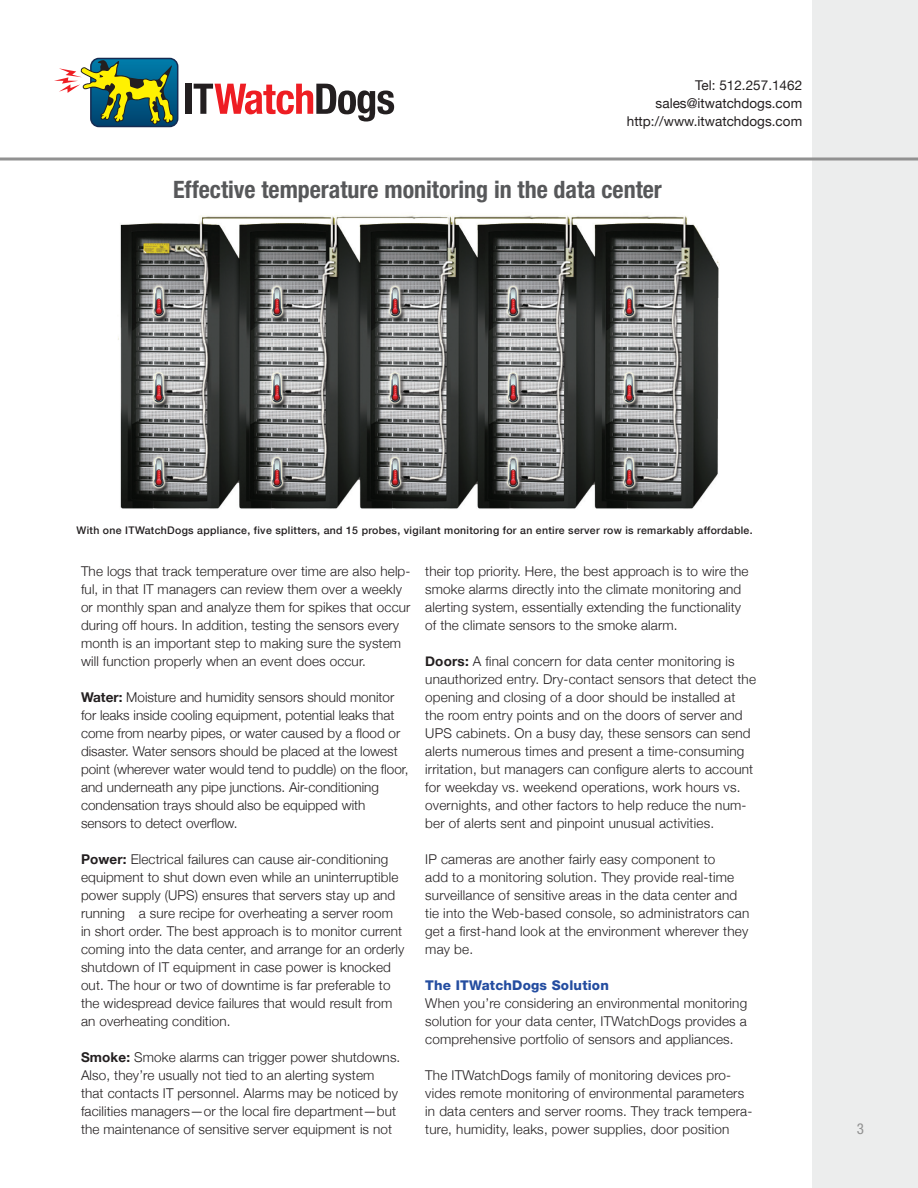
<style>
.page{position:relative;width:918px;height:1188px;background:#fff}
.page>*{position:absolute;margin:0;border:0;box-sizing:border-box;transform-origin:0 0}
.t1{font:700 condensed 24px "Helvetica Neue";color:#57585a}
.t2{font:condensed 15px "Helvetica Neue";color:#919191}
.t3{font:300 13.5px/18px "Helvetica Neue";letter-spacing:.01em;color:#231f20}
.t4{font:13.5px/18px "Helvetica Neue";color:#231f20;text-align:right}
.t5{font:800 13.5px "Helvetica Neue LT Std";letter-spacing:.015em;color:#244da0}
.t6{font:500 10.5px "Helvetica Neue";letter-spacing:.03em;color:#231f20}
.s1{font-weight:700}
</style>
<div class="page">
<div style="left:812px;top:0;width:106px;height:1188px;background:#eceded"></div>
<hr style="left:0;top:158px;width:918px;height:2px;background:#919191">
<div style="left:186px;top:84px;width:6px;height:30px;background:#231f20"></div>
<svg style="left:194px;top:84px;width:200px;height:38px"></svg>
<div style="left:90px;top:58px;width:88px;height:69px;border:2px solid #152b52;border-radius:8px"></div>
<svg style="left:54px;top:59px;width:124px;height:67px"></svg>
<img style="left:118px;top:215px;width:602px;height:294px">
<p class="t4" style="left:627px;top:76px;width:177px">Tel: 512.257.1462 sales@itwatchdogs.com http://www.itwatchdogs.com</p>
<p class="t1" style="left:173px;top:175px;width:490px">Effective temperature monitoring in the data center</p>
<p class="t6" style="left:76px;top:524px;width:678px">With one ITWatchDogs appliance, five splitters, and 15 probes, vigilant monitoring for an entire server row is remarkably affordable.</p>
<p class="t3" style="left:81px;top:562px;width:331px">The logs that track temperature over time are also help&shy;ful, in that IT managers can review them over a weekly or monthly span and analyze them for spikes that occur during off hours. In addition, testing the sensors every month is an important step to making sure the system will function properly when an event does occur.</p>
<p class="t3" style="left:81px;top:688px;width:329px"><span class="s1">Water:</span> Moisture and humidity sensors should monitor for leaks inside cooling equipment, potential leaks that come from nearby pipes, or water caused by a flood or disaster. Water sensors should be placed at the lowest point (wherever water would tend to puddle) on the floor, and underneath any pipe junctions. Air-conditioning condensation trays should also be equipped with sensors to detect overflow.</p>
<p class="t3" style="left:81px;top:850px;width:325px"><span class="s1">Power:</span> Electrical failures can cause air-conditioning equipment to shut down even while an uninterruptible power supply (UPS) ensures that servers stay up and running—a sure recipe for overheating a server room in short order. The best approach is to monitor current coming into the data center, and arrange for an orderly shutdown of IT equipment in case power is knocked out. The hour or two of downtime is far preferable to the widespread device failures that would result from an overheating condition.</p>
<p class="t3" style="left:81px;top:1048px;width:321px"><span class="s1">Smoke:</span> Smoke alarms can trigger power shutdowns.<br>Also, they’re usually not tied to an alerting system that contacts IT personnel. Alarms may be noticed by facilities managers—or the local fire department—but the maintenance of sensitive server equipment is not</p>
<p class="t3" style="left:425px;top:562px;width:325px">their top priority. Here, the best approach is to wire the smoke alarms directly into the climate monitoring and alerting system, essentially extending the functionality of the climate sensors to the smoke alarm.</p>
<p class="t3" style="left:425px;top:652px;width:332px"><span class="s1">Doors:</span> A final concern for data center monitoring is unauthorized entry. Dry-contact sensors that detect the opening and closing of a door should be installed at the room entry points and on the doors of server and UPS cabinets. On a busy day, these sensors can send alerts numerous times and present a time-consuming irritation, but managers can configure alerts to account for weekday vs. weekend operations, work hours vs. overnights, and other factors to help reduce the num&shy;ber of alerts sent and pinpoint unusual activities.</p>
<p class="t3" style="left:425px;top:850px;width:326px">IP cameras are another fairly easy component to<br>add to a monitoring solution. They provide real-time surveillance of sensitive areas in the data center and tie into the Web-based console, so administrators can get a first-hand look at the environment wherever they may be.</p>
<p class="t5" style="left:425px;top:977px;width:185px">The ITWatchDogs Solution</p>
<p class="t3" style="left:425px;top:994px;width:323px;text-align:justify">When you’re considering an environmental monitoring solution for your data center, ITWatchDogs provides a comprehensive portfolio of sensors and appliances.</p>
<p class="t3" style="left:425px;top:1066px;width:329px">The ITWatchDogs family of monitoring devices pro&shy;vides remote monitoring of environmental parameters in data centers and server rooms. They track tempera&shy;ture, humidity, leaks, power supplies, door position</p>
<p class="t2" style="left:857px;top:1120px;width:9px">3</p>
</div>
